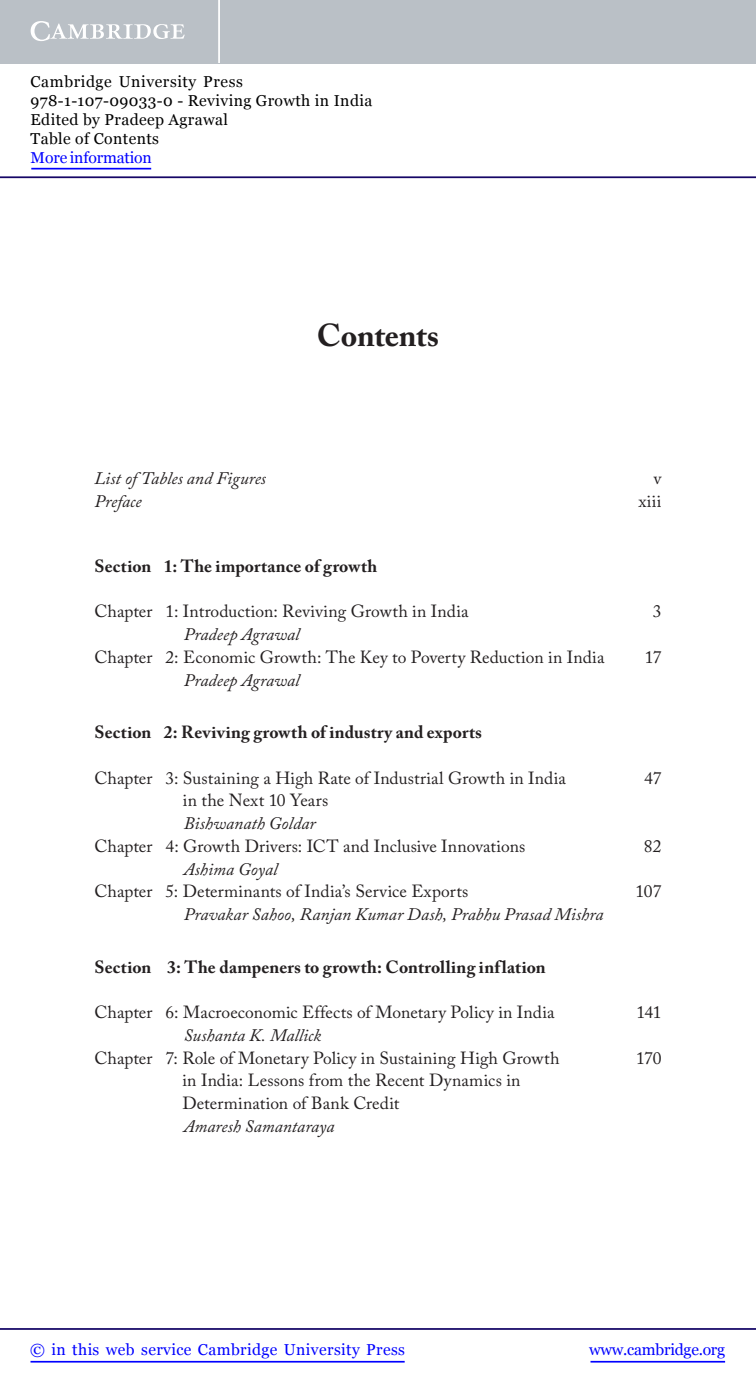
<style>
.page{position:relative;width:756px;height:1388px;background:#fff}
.page>*{position:absolute;margin:0;border:0;box-sizing:border-box;transform-origin:0 0}
.t1{font:700 31.5px "Adobe Caslon Pro";letter-spacing:-.01em;color:#231f20}
.t2{font:17.5px/22.8px "Adobe Caslon Pro";letter-spacing:.005em;color:#231f20}
.t3{font:italic 17.5px "Adobe Caslon Pro";letter-spacing:.005em;color:#231f20}
.t4{font:700 17.5px "Adobe Caslon Pro";letter-spacing:.01em;color:#231f20}
.t5{font:15.75px/18.9px "Georgia";letter-spacing:.025em;color:#000}
.t6{font:15.75px "Georgia";letter-spacing:.025em;color:#00f}
.t7{font:15.75px "Georgia";letter-spacing:-.015em;color:#00f}
.t8{font:15.75px "Georgia";letter-spacing:-.01em;color:#00f}
</style>
<div class="page">
<hr style="left:591px;top:1361px;width:134px;height:1px;background:#00f">
<hr style="left:0;top:1328px;width:756px;height:2px;background:#150666">
<hr style="left:31px;top:1361px;width:374px;height:1px;background:#00f">
<div style="left:0;top:0;width:756px;height:63px;background:#bac0c6"></div>
<svg style="left:31px;top:21px;width:154px;height:20px"></svg>
<hr style="left:218px;top:0;width:2px;height:63px;background:#fff">
<hr style="left:0;top:176px;width:756px;height:2px;background:#150666">
<hr style="left:31px;top:168px;width:120px;height:1px;background:#00f">
<p class="t5" style="left:31px;top:73px;width:343px">Cambridge University Press<br>978-1-107-09033-0 - Reviving Growth in India<br>Edited by Pradeep Agrawal<br>Table of Contents</p>
<p class="t8" style="left:31px;top:148px;width:123px">More information</p>
<h1 class="t1" style="left:317px;top:317px;width:124px">Contents</h1>
<p class="t3" style="left:94px;top:468px;width:173px">List of Tables and Figures</p>
<p class="t2" style="left:654px;top:467px;width:9px">v</p>
<p class="t3" style="left:94px;top:491px;width:49px">Preface</p>
<p class="t2" style="left:639px;top:490px;width:24px">xiii</p>
<p class="t4" style="left:94px;top:556px;width:284px">Section 1: The importance of growth</p>
<p class="t2" style="left:94px;top:600px;width:376px">Chapter 1: Introduction: Reviving Growth in India</p>
<p class="t2" style="left:653px;top:600px;width:10px">3</p>
<p class="t3" style="left:184px;top:624px;width:117px">Pradeep Agrawal</p>
<p class="t2" style="left:94px;top:645px;width:512px">Chapter 2: Economic Growth: The Key to Poverty Reduction in India</p>
<p class="t2" style="left:645px;top:645px;width:18px">17</p>
<p class="t3" style="left:184px;top:669px;width:117px">Pradeep Agrawal</p>
<p class="t4" style="left:94px;top:722px;width:389px">Section 2: Reviving growth of industry and exports</p>
<p class="t2" style="left:94px;top:766px;width:473px">Chapter 3: Sustaining a High Rate of Industrial Growth in India</p>
<p class="t2" style="left:644px;top:766px;width:19px">47</p>
<p class="t2" style="left:183px;top:789px;width:147px">in the Next 10 Years</p>
<p class="t3" style="left:184px;top:813px;width:134px">Bishwanath Goldar</p>
<p class="t2" style="left:94px;top:834px;width:432px">Chapter 4: Growth Drivers: ICT and Inclusive Innovations</p>
<p class="t2" style="left:644px;top:834px;width:19px">82</p>
<p class="t3" style="left:184px;top:858px;width:95px">Ashima Goyal</p>
<p class="t2" style="left:94px;top:880px;width:375px">Chapter 5: Determinants of India’s Service Exports</p>
<p class="t2" style="left:636px;top:880px;width:27px">107</p>
<p class="t3" style="left:184px;top:904px;width:421px">Pravakar Sahoo, Ranjan Kumar Dash, Prabhu Prasad Mishra</p>
<p class="t4" style="left:94px;top:956px;width:453px">Section 3: The dampeners to growth: Controlling inflation</p>
<p class="t2" style="left:94px;top:1001px;width:462px">Chapter 6: Macroeconomic Effects of Monetary Policy in India</p>
<p class="t2" style="left:637px;top:1001px;width:26px">141</p>
<p class="t3" style="left:184px;top:1025px;width:139px">Sushanta K. Mallick</p>
<p class="t2" style="left:94px;top:1046px;width:467px">Chapter 7: Role of Monetary Policy in Sustaining High Growth</p>
<p class="t2" style="left:636px;top:1046px;width:27px">170</p>
<p class="t2" style="left:182px;top:1069px;width:340px">in India: Lessons from the Recent Dynamics in<br>Determination of Bank Credit</p>
<p class="t3" style="left:184px;top:1116px;width:152px">Amaresh Samantaraya</p>
<p class="t6" style="left:30px;top:1339px;width:376px">© in this web service Cambridge University Press</p>
<p class="t7" style="left:589px;top:1339px;width:137px">www.cambridge.org</p>
</div>
